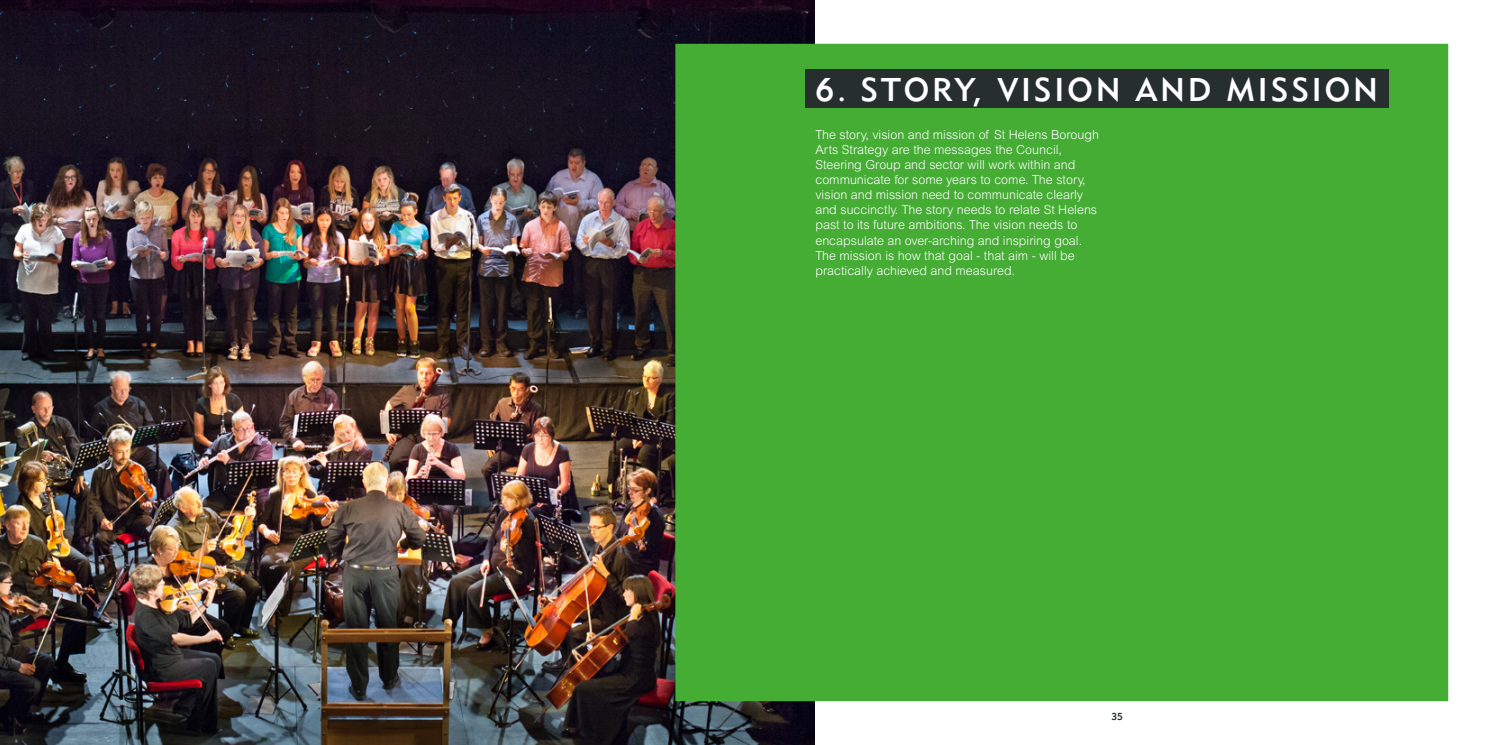
<style>
.page{position:relative;width:1489px;height:745px;background:#fff}
.page>*{position:absolute;margin:0;border:0;box-sizing:border-box;transform-origin:0 0}
.t1{font:32.5px "Geometric 415 BT Medium A";letter-spacing:.09em;color:#fff}
.t2{font:300 12.5px/15px "Arial";color:#fff}
.t3{font:10px "Geometric 415 BT Medium A";color:#262e2e}
</style>
<div class="page">
<img style="left:0;top:0;width:814px;height:744px">
<div style="left:675px;top:44px;width:772px;height:656px;background:#45ac34"></div>
<div style="left:805px;top:69px;width:583px;height:38px;background:#262e2e"></div>
<h1 class="t1" style="left:815px;top:69px;width:564px">6. STORY, VISION AND MISSION</h1>
<p class="t2" style="left:815px;top:127px;width:285px">The story, vision and mission of St Helens Borough Arts Strategy are the messages the Council, Steering Group and sector will work within and communicate for some years to come. The story, vision and mission need to communicate clearly and succinctly. The story needs to relate St Helens past to its future ambitions. The vision needs to encapsulate an over-arching and inspiring goal.<br>The mission is how that goal - that aim - will be practically achieved and measured.</p>
<p class="t3" style="left:1111px;top:709px;width:13px">35</p>
</div>
